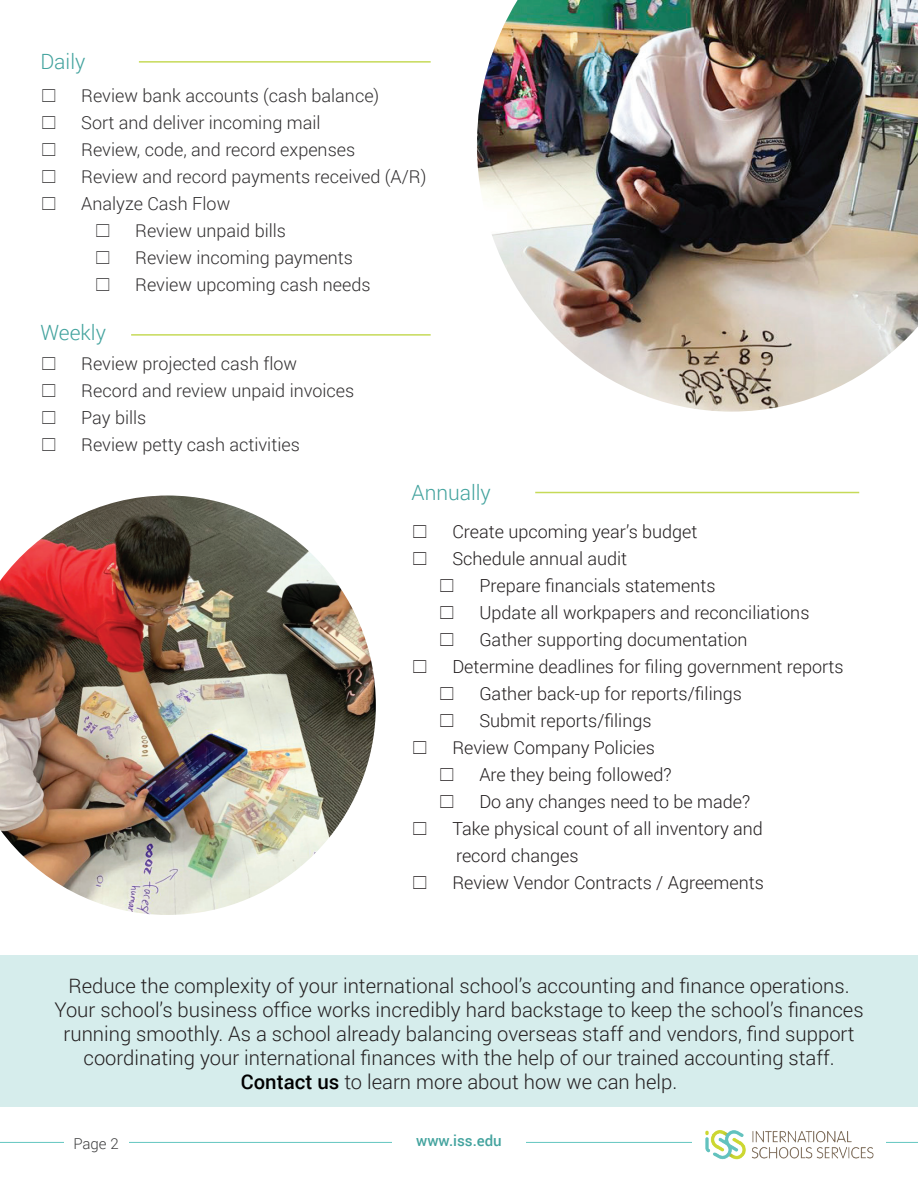
<style>
.page{position:relative;width:918px;height:1188px;background:#fff}
.page>*{position:absolute;margin:0;border:0;box-sizing:border-box;transform-origin:0 0}
.t1{font:300 21px "Roboto";color:#43a39e}
.t2{font:300 20.25px/24px "Roboto";color:#231f20;text-align:center}
.t3{font:300 18px/27px "Roboto";color:#231f20}
.t4{font:300 18px/27px "Roboto";color:#312f30}
.t5{font:500 15px "Roboto";color:#43a39e}
.t6{font:300 15px "Roboto";color:#3e3e3f}
.s1{font-weight:500;color:#000}
</style>
<div class="page">
<img style="left:0;top:496px;width:376px;height:419px">
<hr style="left:139px;top:61px;width:292px;height:2px;background:#c6da58">
<hr style="left:131px;top:334px;width:300px;height:2px;background:#c6da58">
<hr style="left:0;top:1142px;width:918px;height:1px;background:#63c6c0">
<div style="left:392px;top:1130px;width:134px;height:28px;background:#fff"></div>
<img style="left:692px;top:1130px;width:194px;height:30px">
<img style="left:477px;top:0;width:441px;height:412px">
<div style="left:64px;top:1133px;width:64px;height:18px;background:#fff"></div>
<hr style="left:535px;top:492px;width:324px;height:1px;background:#c6da58">
<div style="left:0;top:955px;width:918px;height:152px;background:#d6edec"></div>
<p class="t1" style="left:40px;top:47px;width:46px">Daily</p>
<p class="t4" style="left:81px;top:82px;width:300px">Review bank accounts (cash balance)</p>
<p class="t4" style="left:81px;top:109px;width:241px">Sort and deliver incoming mail</p>
<p class="t4" style="left:81px;top:136px;width:276px">Review, code, and record expenses</p>
<p class="t4" style="left:81px;top:163px;width:347px">Review and record payments received (A/R)</p>
<p class="t4" style="left:81px;top:190px;width:151px">Analyze Cash Flow</p>
<p class="t4" style="left:135px;top:217px;width:152px">Review unpaid bills</p>
<p class="t4" style="left:135px;top:244px;width:219px">Review incoming payments</p>
<p class="t4" style="left:135px;top:271px;width:237px">Review upcoming cash needs</p>
<p class="t1" style="left:40px;top:318px;width:67px">Weekly</p>
<p class="t4" style="left:81px;top:349px;width:275px">Review projected cash flow<br>Record and review unpaid invoices<br>Pay bills<br>Review petty cash activities</p>
<p class="t1" style="left:412px;top:478px;width:81px">Annually</p>
<p class="t3" style="left:452px;top:517px;width:247px">Create upcoming year’s budget<br>Schedule annual audit</p>
<p class="t3" style="left:479px;top:571px;width:238px">Prepare financials statements</p>
<p class="t3" style="left:479px;top:598px;width:332px">Update all workpapers and reconciliations</p>
<p class="t3" style="left:479px;top:625px;width:270px">Gather supporting documentation</p>
<p class="t3" style="left:452px;top:652px;width:393px">Determine deadlines for filing government reports</p>
<p class="t3" style="left:479px;top:679px;width:264px">Gather back-up for reports/filings</p>
<p class="t3" style="left:479px;top:706px;width:174px">Submit reports/filings</p>
<p class="t3" style="left:452px;top:733px;width:204px">Review Company Policies</p>
<p class="t3" style="left:479px;top:760px;width:194px">Are they being followed?</p>
<p class="t3" style="left:479px;top:787px;width:272px">Do any changes need to be made?</p>
<p class="t3" style="left:452px;top:814px;width:312px">Take physical count of all inventory and</p>
<p class="t3" style="left:456px;top:841px;width:124px">record changes</p>
<p class="t3" style="left:452px;top:868px;width:313px">Review Vendor Contracts / Agreements</p>
<p class="t2" style="left:54px;top:974px;width:811px">Reduce the complexity of your international school’s accounting and finance operations.<br>Your school’s business office works incredibly hard backstage to keep the school’s finances running smoothly. As a school already balancing overseas staff and vendors, find support coordinating your international finances with the help of our trained accounting staff.<br><span class="s1">Contact us</span> to learn more about how we can help.</p>
<p class="t6" style="left:73px;top:1133px;width:47px">Page 2</p>
<p class="t5" style="left:416px;top:1130px;width:87px">www.iss.edu</p>
</div>
